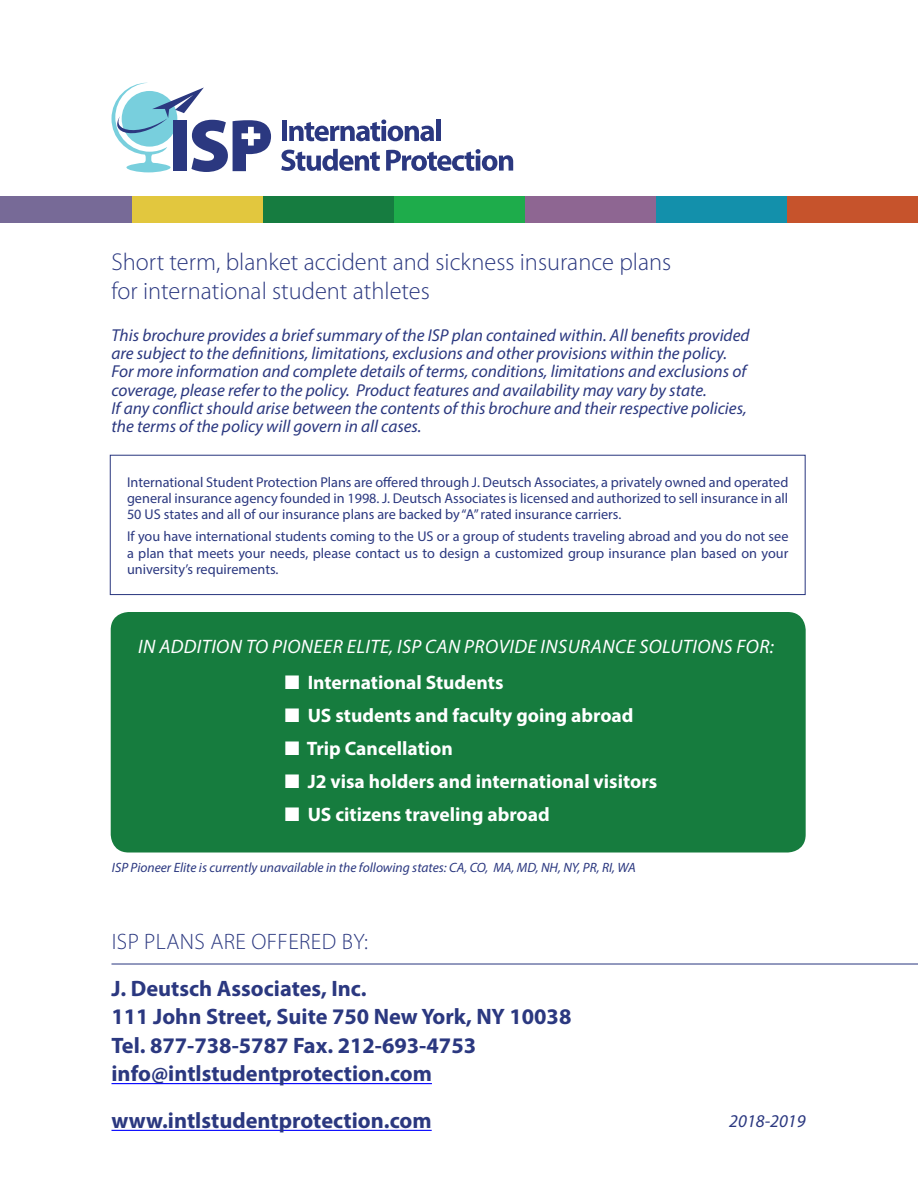
<style>
.page{position:relative;width:918px;height:1188px;background:#fff}
.page>*{position:absolute;margin:0;border:0;box-sizing:border-box;transform-origin:0 0}
.t1{font:300 24.45px/29.2px "Myriad Pro";color:#2b3880}
.t2{font:700 22.35px/28.5px "Myriad Pro";color:#2b3880}
.t3{font:300 22.35px "Myriad Pro";letter-spacing:.02em;color:#2b3880}
.t4{font:700 19.5px "Myriad Pro";color:#fff}
.t5{font:italic 19.5px "Myriad Pro";letter-spacing:.02em;color:#fff}
.t6{font:italic 18px "Myriad Pro";color:#2b3880}
.t7{font:italic 17.25px/18.3px "Myriad Pro";color:#2b3880}
.t8{font:14.25px/16.2px "Myriad Pro";color:#2b3880;text-align:justify}
.t9{font:italic 13.5px "Myriad Pro";color:#2b3880}
</style>
<div class="page">
<div style="left:111px;top:612px;width:695px;height:241px;background:#167c3e;border-radius:18px"></div>
<hr style="left:112px;top:964px;width:806px;height:1px;background:#2b3880">
<hr style="left:112px;top:1083px;width:320px;height:1px;background:#00f">
<hr style="left:112px;top:1130px;width:320px;height:1px;background:#00f">
<div style="left:282px;top:120px;width:5px;height:21px;background:#2b3880"></div>
<svg style="left:289px;top:120px;width:145px;height:21px"></svg>
<div style="left:436px;top:119px;width:5px;height:22px;background:#2b3880"></div>
<svg style="left:281px;top:149px;width:99px;height:22px"></svg>
<svg style="left:386px;top:149px;width:127px;height:22px"></svg>
<svg style="left:112px;top:83px;width:159px;height:89px"></svg>
<div style="left:110px;top:455px;width:696px;height:140px;border:1px solid #2b3880"></div>
<div style="left:787px;top:196px;width:131px;height:27px;background:#c6532c"></div>
<div style="left:656px;top:196px;width:131px;height:27px;background:#1390ab"></div>
<div style="left:525px;top:196px;width:131px;height:27px;background:#8e6692"></div>
<div style="left:393px;top:196px;width:132px;height:27px;background:#1eac4b"></div>
<div style="left:262px;top:196px;width:131px;height:27px;background:#167c40"></div>
<div style="left:131px;top:196px;width:131px;height:27px;background:#e2c73e"></div>
<div style="left:0;top:196px;width:131px;height:27px;background:#776a97"></div>
<h1 class="t1" style="left:112px;top:247px;width:561px">Short term, blanket accident and sickness insurance plans for international student athletes</h1>
<p class="t7" style="left:112px;top:325px;width:640px">This brochure provides a brief summary of the ISP plan contained within. All benefits provided are subject to the definitions, limitations, exclusions and other provisions within the policy.<br>For more information and complete details of terms, conditions, limitations and exclusions of coverage, please refer to the policy. Product features and availability may vary by state.<br>If any conflict should arise between the contents of this brochure and their respective policies, the terms of the policy will govern in all cases.</p>
<p class="t8" style="left:127px;top:473px;width:663px">International Student Protection Plans are offered through J. Deutsch Associates, a privately owned and operated general insurance agency founded in 1998. J. Deutsch Associates is licensed and authorized to sell insurance in all 50 US states and all of our insurance plans are backed by “A” rated insurance carriers.</p>
<p class="t8" style="left:127px;top:528px;width:663px">If you have international students coming to the US or a group of students traveling abroad and you do not see a plan that meets your needs, please contact us to design a customized group insurance plan based on your university’s requirements.</p>
<h3 class="t5" style="left:138px;top:635px;width:637px">IN ADDITION TO PIONEER ELITE, ISP CAN PROVIDE INSURANCE SOLUTIONS FOR:</h3>
<h3 class="t4" style="left:285px;top:670px;width:220px">■ International Students</h3>
<h3 class="t4" style="left:285px;top:703px;width:350px">■ US students and faculty going abroad</h3>
<h3 class="t4" style="left:285px;top:736px;width:169px">■ Trip Cancellation</h3>
<h3 class="t4" style="left:285px;top:769px;width:374px">■ J2 visa holders and international visitors</h3>
<h3 class="t4" style="left:285px;top:802px;width:266px">■ US citizens traveling abroad</h3>
<p class="t9" style="left:112px;top:859px;width:525px">ISP Pioneer Elite is currently unavailable in the following states: CA, CO, MA, MD, NH, NY, PR, RI, WA</p>
<h2 class="t3" style="left:112px;top:928px;width:258px">ISP PLANS ARE OFFERED BY:</h2>
<h2 class="t2" style="left:112px;top:974px;width:461px">J. Deutsch Associates, Inc.<br>111 John Street, Suite 750 New York, NY 10038<br>Tel. 877-738-5787 Fax. 212-693-4753 info@intlstudentprotection.com</h2>
<h2 class="t2" style="left:112px;top:1106px;width:322px">www.intlstudentprotection.com</h2>
<p class="t6" style="left:729px;top:1110px;width:78px">2018-2019</p>
</div>
